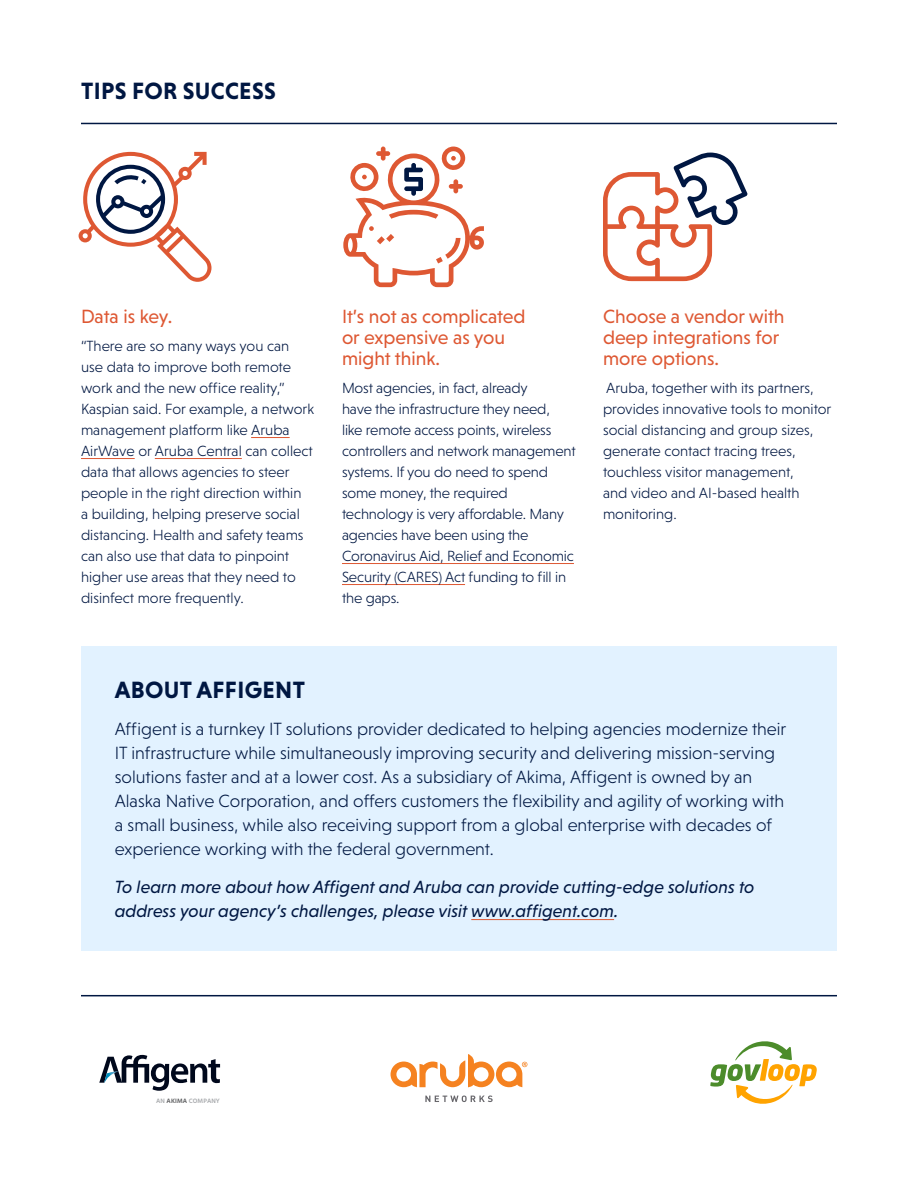
<style>
.page{position:relative;width:918px;height:1188px;background:#fff}
.page>*{position:absolute;margin:0;border:0;box-sizing:border-box;transform-origin:0 0}
.t1{font:700 24px "Niveau Grotesk";letter-spacing:.015em;color:#001742}
.t2{font:19.5px/21px "Niveau Grotesk";color:#de5833}
.t3{font:300 18px/24px "Niveau Grotesk";color:#001742}
.t4{font:italic 18px/24px "Niveau Grotesk";color:#001742}
.t5{font:300 15px/21px "Niveau Grotesk";color:#001742}
.t6{font:600 6.45px "Hind";letter-spacing:.01em;color:#a7a9ac}
.s1{color:#58595b}
</style>
<div class="page">
<div style="left:81px;top:646px;width:756px;height:304px;background:#e2f2ff"></div>
<hr style="left:471px;top:919px;width:143px;height:1px;background:#de5833">
<svg style="left:710px;top:1041px;width:107px;height:63px"></svg>
<hr style="left:81px;top:123px;width:756px;height:1px;background:#001742">
<hr style="left:81px;top:995px;width:756px;height:1px;background:#001742">
<hr style="left:251px;top:437px;width:39px;height:1px;background:#de5833">
<hr style="left:81px;top:458px;width:54px;height:1px;background:#de5833">
<hr style="left:155px;top:458px;width:87px;height:1px;background:#de5833">
<hr style="left:342px;top:563px;width:232px;height:1px;background:#de5833">
<hr style="left:342px;top:584px;width:123px;height:1px;background:#de5833">
<svg style="left:343px;top:147px;width:141px;height:140px"></svg>
<svg style="left:603px;top:153px;width:144px;height:128px"></svg>
<svg style="left:79px;top:152px;width:133px;height:130px"></svg>
<svg style="left:425px;top:1096px;width:68px;height:6px"></svg>
<svg style="left:391px;top:1054px;width:136px;height:33px"></svg>
<svg style="left:99px;top:1055px;width:121px;height:36px"></svg>
<h1 class="t1" style="left:81px;top:77px;width:196px">TIPS FOR SUCCESS</h1>
<h2 class="t2" style="left:81px;top:306px;width:93px">Data is key.</h2>
<p class="t5" style="left:81px;top:335px;width:235px">“There are so many ways you can use data to improve both remote work and the new office reality,” Kaspian said. For example, a network management platform like Aruba AirWave or Aruba Central can collect data that allows agencies to steer people in the right direction within<br>a building, helping preserve social distancing. Health and safety teams can also use that data to pinpoint higher use areas that they need to disinfect more frequently.</p>
<h2 class="t2" style="left:342px;top:306px;width:185px">It’s not as complicated or expensive as you might think.</h2>
<p class="t5" style="left:342px;top:377px;width:235px">Most agencies, in fact, already<br>have the infrastructure they need,<br>like remote access points, wireless controllers and network management systems. If you do need to spend some money, the required technology is very affordable. Many agencies have been using the<br>Coronavirus Aid, Relief and Economic<br>Security (CARES) Act funding to fill in the gaps.</p>
<h2 class="t2" style="left:603px;top:306px;width:183px">Choose a vendor with deep integrations for more options.</h2>
<p class="t5" style="left:603px;top:377px;width:230px">Aruba, together with its partners, provides innovative tools to monitor social distancing and group sizes, generate contact tracing trees, touchless visitor management,<br>and video and AI-based health monitoring.</p>
<h1 class="t1" style="left:115px;top:676px;width:192px">ABOUT AFFIGENT</h1>
<p class="t3" style="left:115px;top:717px;width:673px">Affigent is a turnkey IT solutions provider dedicated to helping agencies modernize their IT infrastructure while simultaneously improving security and delivering mission-serving solutions faster and at a lower cost. As a subsidiary of Akima, Affigent is owned by an Alaska Native Corporation, and offers customers the flexibility and agility of working with a small business, while also receiving support from a global enterprise with decades of experience working with the federal government.</p>
<p class="t4" style="left:115px;top:874px;width:641px">To learn more about how Affigent and Aruba can provide cutting-edge solutions to address your agency’s challenges, please visit www.affigent.com.</p>
<p class="t6" style="left:156px;top:1097px;width:65px">AN <span class="s1">AKIMA</span> COMPANY</p>
</div>
